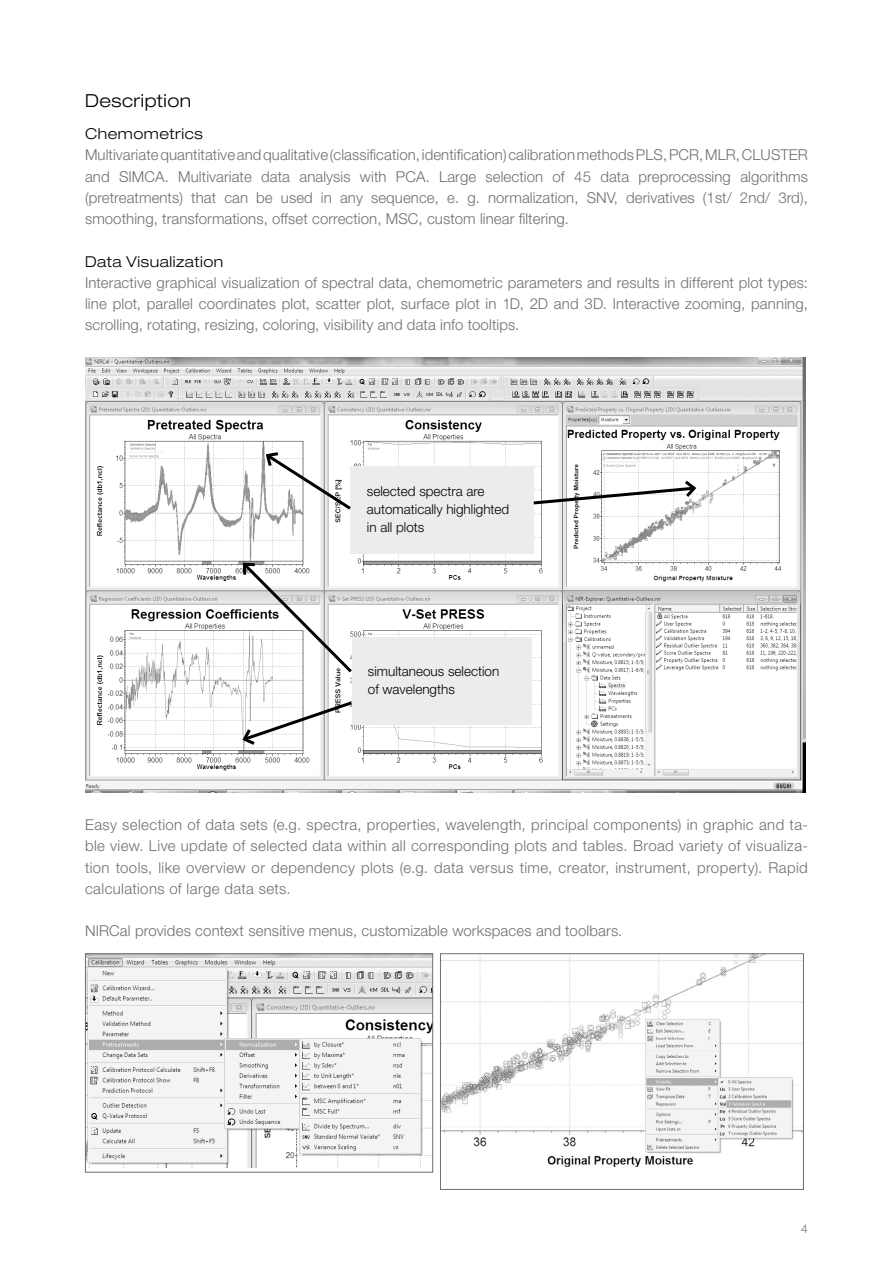
<style>
.page{position:relative;width:893px;height:1263px;background:#fff}
.page>*{position:absolute;margin:0;border:0;box-sizing:border-box;transform-origin:0 0}
.Title_Theme_new_site{font:300 expanded 18px "Helvetica Neue LT Std";letter-spacing:.025em;color:#000}
.Body_text_justified{font:300 15px/21.3px "Helvetica Neue LT Std";letter-spacing:.01em;color:#6f6f6f;text-align:justify}
.Title_small{font:300 expanded 15px "Helvetica Neue LT Std";letter-spacing:.035em;color:#000}
.t1{font:300 13.5px/18px "Helvetica Neue LT Std";color:#000}
.t2{font:300 12px "Helvetica Neue LT Std";color:#6f6f6f}
</style>
<div class="page">
<img style="left:85px;top:358px;width:720px;height:434px">
<div style="left:350px;top:466px;width:184px;height:87px;background:#ececec"></div>
<svg style="left:263px;top:450px;width:91px;height:62px"></svg>
<svg style="left:533px;top:478px;width:165px;height:28px"></svg>
<div style="left:352px;top:637px;width:179px;height:87px;background:#ececec"></div>
<svg style="left:240px;top:560px;width:115px;height:116px"></svg>
<svg style="left:240px;top:699px;width:115px;height:48px"></svg>
<img style="left:87px;top:955px;width:344px;height:213px">
<div style="left:85px;top:953px;width:348px;height:219px;border:1px solid #6f6f6f"></div>
<img style="left:442px;top:955px;width:360px;height:212px">
<div style="left:440px;top:953px;width:364px;height:237px;border:1px solid #6f6f6f"></div>
<p class="Title_Theme_new_site" style="left:85px;top:90px;width:108px">Description</p>
<p class="Title_small" style="left:85px;top:125px;width:119px">Chemometrics</p>
<p class="Body_text_justified" style="left:85px;top:144px;width:724px">Multivariate quantitative and qualitative (classification, identification) calibration methods PLS, PCR, MLR, CLUSTER and SIMCA. Multivariate data analysis with PCA. Large selection of 45 data preprocessing algorithms (pretreatments) that can be used in any sequence, e. g. normalization, SNV, derivatives (1st/ 2nd/ 3rd), smoothing, transformations, offset correction, MSC, custom linear filtering.</p>
<p class="Title_small" style="left:85px;top:252px;width:140px">Data Visualization</p>
<p class="Body_text_justified" style="left:85px;top:272px;width:724px">Interactive graphical visualization of spectral data, chemometric parameters and results in different plot types: line plot, parallel coordinates plot, scatter plot, surface plot in 1D, 2D and 3D. Interactive zooming, panning, scrolling, rotating, resizing, coloring, visibility and data info tooltips.</p>
<p class="t1" style="left:367px;top:482px;width:144px">selected spectra are automatically highlighted in all plots</p>
<p class="t1" style="left:368px;top:662px;width:133px">simultaneous selection of wavelengths</p>
<p class="Body_text_justified" style="left:85px;top:814px;width:724px">Easy selection of data sets (e.g. spectra, properties, wavelength, principal components) in graphic and ta&shy;ble view. Live update of selected data within all corresponding plots and tables. Broad variety of visualiza&shy;tion tools, like overview or dependency plots (e.g. data versus time, creator, instrument, property). Rapid calculations of large data sets.</p>
<p class="Body_text_justified" style="left:85px;top:920px;width:539px">NIRCal provides context sensitive menus, customizable workspaces and toolbars.</p>
<p class="t2" style="left:801px;top:1222px;width:8px">4</p>
</div>
